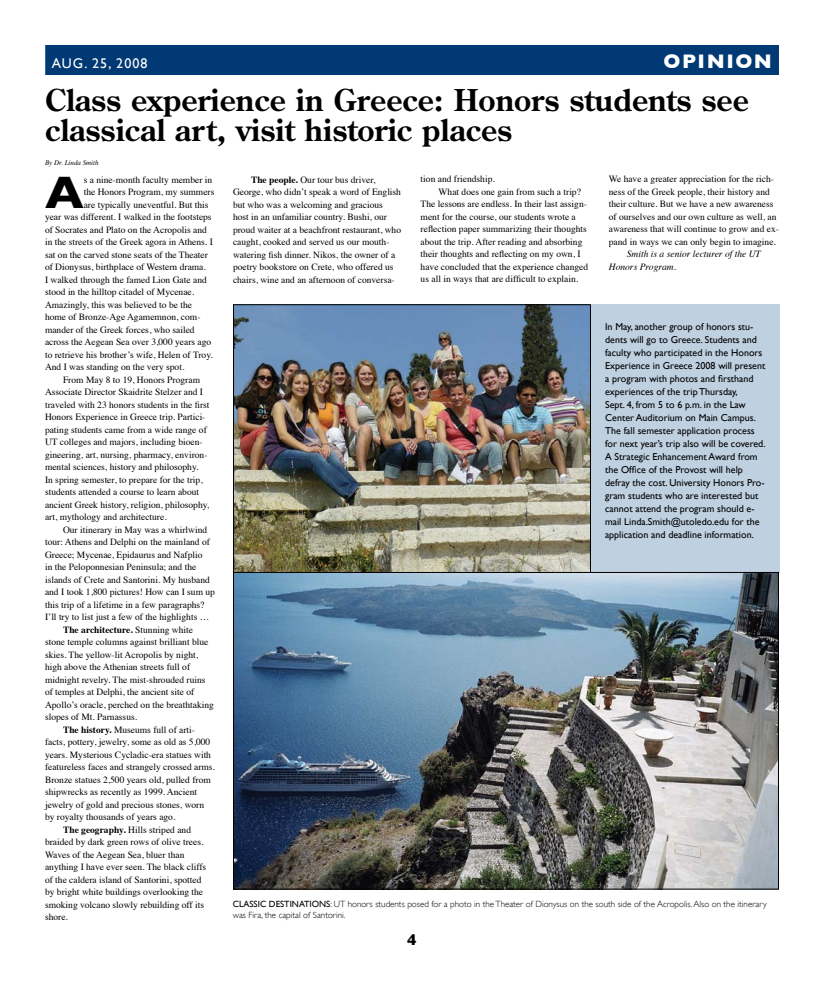
<style>
.page{position:relative;width:824px;height:990px;background:#fff}
.page>*{position:absolute;margin:0;border:0;box-sizing:border-box;transform-origin:0 0}
.t1{font:700 46.4px "Gill Sans";color:#000}
.t2{font:700 30px/30px "Century Old Style";color:#000}
.t3{font:700 20px "Gill Sans";letter-spacing:.08em;color:#fff}
.t4{font:700 16px "Gill Sans";color:#000}
.t5{font:14px "Gill Sans";letter-spacing:.08em;color:#fff}
.t6{font:10px/13px "Gill Sans";color:#000}
.t7{font:9.5px/12.5px "Times";color:#000}
.t8{font:italic 9.5px/12.5px "Times";color:#000}
.t9{font:700 9.5px "Times";color:#000}
.t10{font:300 9px/11px "Gill Sans";color:#000}
.t11{font:italic 7px "Times";color:#000}
.s1{font-weight:700}
.s2{font-weight:400}
</style>
<div class="page">
<div style="left:591px;top:304px;width:188px;height:269px;background:#bfd0e1"></div>
<img style="left:235px;top:574px;width:542px;height:314px">
<img style="left:235px;top:306px;width:354px;height:265px">
<div style="left:233px;top:304px;width:358px;height:269px;border:1px solid #000"></div>
<div style="left:45px;top:45px;width:734px;height:30px;background:#003974"></div>
<h3 class="t5" style="left:52px;top:55px;width:97px">AUG. 25, 2008</h3>
<h3 class="t3" style="left:663px;top:50px;width:110px">OPINION</h3>
<h2 class="t2" style="left:45px;top:85px;width:705px">Class experience in Greece: Honors students see classical art, visit historic places</h2>
<p class="t7" style="left:233px;top:172px;width:170px;text-indent:18px"><span class="s1">The people.</span> Our tour bus driver, George, who didn’t speak a word of English but who was a welcoming and gracious host in an unfamiliar country. Bushi, our proud waiter at a beachfront restaurant, who caught, cooked and served us our mouth&shy;watering fish dinner. Nikos, the owner of a poetry bookstore on Crete, who offered us chairs, wine and an afternoon of conversa-</p>
<p class="t7" style="left:420px;top:172px;width:76px">tion and friendship.</p>
<p class="t11" style="left:45px;top:157px;width:55px">By Dr. Linda Smith</p>
<h1 class="t1" style="left:45px;top:165px;width:40px">A</h1>
<p class="t7" style="left:84px;top:172px;width:130px">s a nine-month faculty member in</p>
<p class="t7" style="left:609px;top:172px;width:171px">We have a greater appreciation for the rich&shy;ness of the Greek people, their history and their culture. But we have a new awareness of ourselves and our own culture as well, an awareness that will continue to grow and ex&shy;pand in ways we can only begin to imagine.</p>
<p class="t8" style="left:609px;top:247px;width:153px;text-indent:18px">Smith is a senior lecturer of the UT<br>Honors Program.</p>
<p class="t7" style="left:438px;top:185px;width:144px">What does one gain from such a trip?</p>
<p class="t7" style="left:420px;top:197px;width:168px">The lessons are endless. In their last assign-</p>
<p class="t7" style="left:420px;top:210px;width:157px">ment for the course, our students wrote a</p>
<p class="t7" style="left:420px;top:222px;width:168px">reflection paper summarizing their thoughts</p>
<p class="t7" style="left:420px;top:235px;width:163px">about the trip. After reading and absorbing</p>
<p class="t7" style="left:420px;top:247px;width:161px">their thoughts and reflecting on my own, I</p>
<p class="t7" style="left:420px;top:260px;width:169px">have concluded that the experience changed</p>
<p class="t7" style="left:420px;top:272px;width:159px">us all in ways that are difficult to explain.</p>
<p class="t7" style="left:84px;top:185px;width:132px">the Honors Program, my summers</p>
<p class="t7" style="left:84px;top:197px;width:126px">are typically uneventful. But this</p>
<p class="t7" style="left:45px;top:210px;width:168px">year was different. I walked in the footsteps</p>
<p class="t7" style="left:45px;top:222px;width:163px">of Socrates and Plato on the Acropolis and</p>
<p class="t7" style="left:45px;top:235px;width:169px">in the streets of the Greek agora in Athens. I</p>
<p class="t7" style="left:45px;top:247px;width:164px">sat on the carved stone seats of the Theater</p>
<p class="t7" style="left:45px;top:260px;width:162px">of Dionysus, birthplace of Western drama.</p>
<p class="t7" style="left:45px;top:272px;width:163px">I walked through the famed Lion Gate and</p>
<p class="t7" style="left:45px;top:285px;width:151px">stood in the hilltop citadel of Mycenae.</p>
<p class="t7" style="left:45px;top:297px;width:148px">Amazingly, this was believed to be the</p>
<p class="t7" style="left:45px;top:310px;width:157px">home of Bronze-Age Agamemnon, com-</p>
<p class="t7" style="left:45px;top:322px;width:151px">mander of the Greek forces, who sailed</p>
<p class="t7" style="left:45px;top:335px;width:168px">across the Aegean Sea over 3,000 years ago</p>
<p class="t7" style="left:45px;top:347px;width:169px">to retrieve his brother’s wife, Helen of Troy.</p>
<p class="t7" style="left:45px;top:360px;width:141px">And I was standing on the very spot.</p>
<p class="t7" style="left:63px;top:372px;width:138px">From May 8 to 19, Honors Program</p>
<p class="t7" style="left:45px;top:385px;width:160px">Associate Director Skaidrite Stelzer and I</p>
<p class="t7" style="left:45px;top:397px;width:166px">traveled with 23 honors students in the first</p>
<p class="t7" style="left:45px;top:410px;width:162px">Honors Experience in Greece trip. Partici-</p>
<p class="t7" style="left:45px;top:422px;width:163px">pating students came from a wide range of</p>
<p class="t7" style="left:45px;top:435px;width:159px">UT colleges and majors, including bioen-</p>
<p class="t7" style="left:45px;top:447px;width:164px">gineering, art, nursing, pharmacy, environ-</p>
<p class="t7" style="left:45px;top:460px;width:155px">mental sciences, history and philosophy.</p>
<p class="t7" style="left:45px;top:472px;width:159px">In spring semester, to prepare for the trip,</p>
<p class="t7" style="left:45px;top:485px;width:156px">students attended a course to learn about</p>
<p class="t7" style="left:45px;top:497px;width:166px">ancient Greek history, religion, philosophy,</p>
<p class="t7" style="left:45px;top:510px;width:123px">art, mythology and architecture.</p>
<p class="t7" style="left:63px;top:522px;width:146px">Our itinerary in May was a whirlwind</p>
<p class="t7" style="left:45px;top:535px;width:166px">tour: Athens and Delphi on the mainland of</p>
<p class="t7" style="left:45px;top:547px;width:159px">Greece; Mycenae, Epidaurus and Nafplio</p>
<p class="t7" style="left:45px;top:560px;width:153px">in the Peloponnesian Peninsula; and the</p>
<p class="t7" style="left:45px;top:572px;width:166px">islands of Crete and Santorini. My husband</p>
<p class="t7" style="left:45px;top:585px;width:171px">and I took 1,800 pictures! How can I sum up</p>
<p class="t7" style="left:45px;top:597px;width:161px">this trip of a lifetime in a few paragraphs?</p>
<p class="t7" style="left:45px;top:610px;width:166px">I’ll try to list just a few of the highlights …</p>
<p class="t9" style="left:63px;top:620px;width:132px">The architecture. <span class="s2">Stunning white</span></p>
<p class="t7" style="left:45px;top:635px;width:165px">stone temple columns against brilliant blue</p>
<p class="t7" style="left:45px;top:647px;width:155px">skies. The yellow-lit Acropolis by night,</p>
<p class="t7" style="left:45px;top:660px;width:147px">high above the Athenian streets full of</p>
<p class="t7" style="left:45px;top:672px;width:162px">midnight revelry. The mist-shrouded ruins</p>
<p class="t7" style="left:45px;top:685px;width:151px">of temples at Delphi, the ancient site of</p>
<p class="t7" style="left:45px;top:697px;width:170px">Apollo’s oracle, perched on the breathtaking</p>
<p class="t7" style="left:45px;top:710px;width:94px">slopes of Mt. Parnassus.</p>
<p class="t7" style="left:63px;top:722px;width:133px"><span class="s1">The history.</span> Museums full of arti-</p>
<p class="t7" style="left:45px;top:735px;width:167px">facts, pottery, jewelry, some as old as 5,000</p>
<p class="t7" style="left:45px;top:747px;width:167px">years. Mysterious Cycladic-era statues with</p>
<p class="t7" style="left:45px;top:760px;width:171px">featureless faces and strangely crossed arms.</p>
<p class="t7" style="left:45px;top:772px;width:167px">Bronze statues 2,500 years old, pulled from</p>
<p class="t7" style="left:45px;top:785px;width:153px">shipwrecks as recently as 1999. Ancient</p>
<p class="t7" style="left:45px;top:797px;width:161px">jewelry of gold and precious stones, worn</p>
<p class="t7" style="left:45px;top:810px;width:132px">by royalty thousands of years ago.</p>
<p class="t7" style="left:63px;top:822px;width:129px"><span class="s1">The geography.</span> Hills striped and</p>
<p class="t7" style="left:45px;top:835px;width:160px">braided by dark green rows of olive trees.</p>
<p class="t7" style="left:45px;top:847px;width:141px">Waves of the Aegean Sea, bluer than</p>
<p class="t7" style="left:45px;top:860px;width:163px">anything I have ever seen. The black cliffs</p>
<p class="t7" style="left:45px;top:872px;width:158px">of the caldera island of Santorini, spotted</p>
<p class="t7" style="left:45px;top:885px;width:160px">by bright white buildings overlooking the</p>
<p class="t7" style="left:45px;top:897px;width:160px">smoking volcano slowly rebuilding off its</p>
<p class="t7" style="left:45px;top:910px;width:24px">shore.</p>
<p class="t6" style="left:605px;top:320px;width:162px">In May, another group of honors stu&shy;dents will go to Greece. Students and faculty who participated in the Honors Experience in Greece 2008 will present a program with photos and firsthand experiences of the trip Thursday,<br>Sept. 4, from 5 to 6 p.m. in the Law Center Auditorium on Main Campus.<br>The fall semester application process for next year’s trip also will be covered.<br>A Strategic Enhancement Award from the Office of the Provost will help defray the cost. University Honors Pro&shy;gram students who are interested but cannot attend the program should e&shy;mail Linda.Smith@utoledo.edu for the application and deadline information.</p>
<p class="t10" style="left:233px;top:899px;width:535px"><span class="s2">CLASSIC DESTINATIONS</span>: UT honors students posed for a photo in the Theater of Dionysus on the south side of the Acropolis. Also on the itinerary was Fira, the capital of Santorini.</p>
<h3 class="t4" style="left:407px;top:930px;width:11px">4</h3>
</div>
